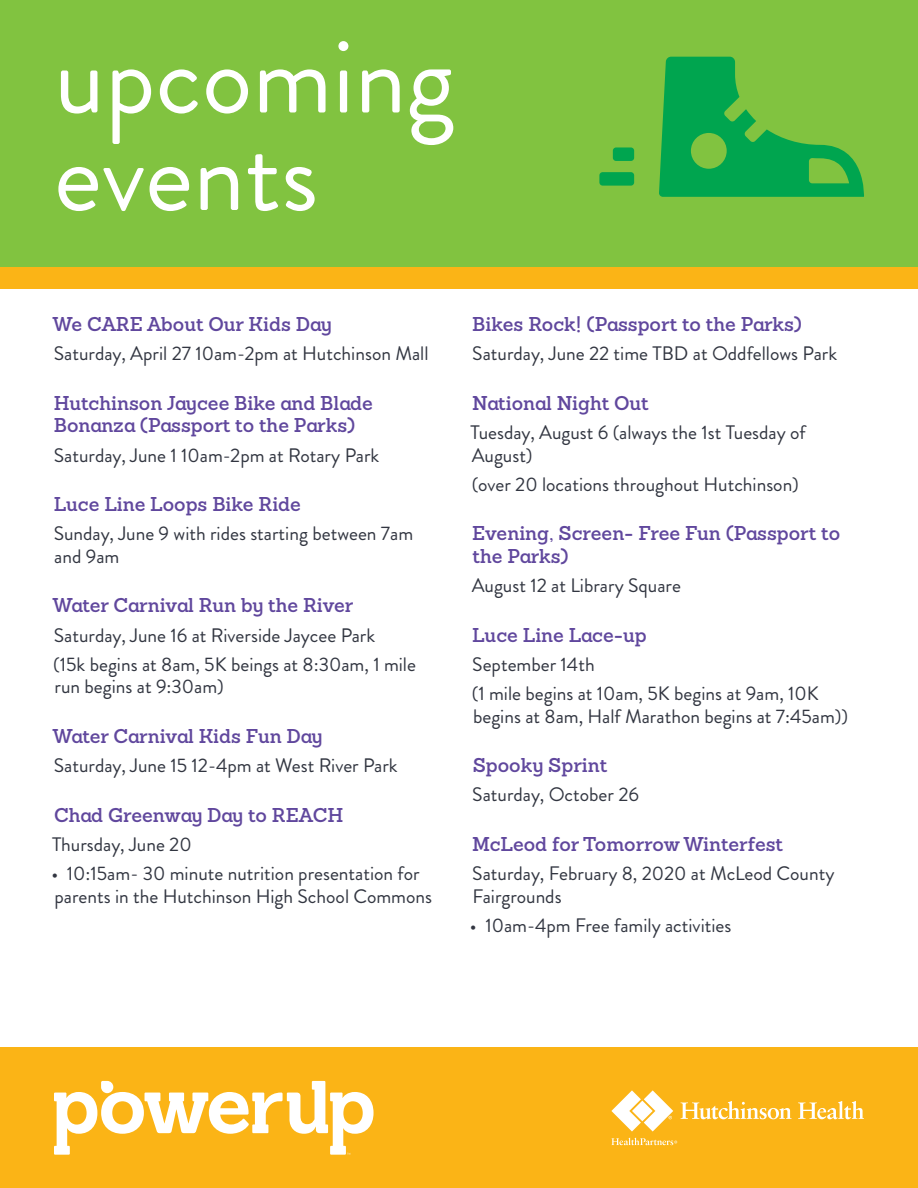
<style>
.page{position:relative;width:918px;height:1188px;background:#fff}
.page>*{position:absolute;margin:0;border:0;box-sizing:border-box;transform-origin:0 0}
.t1{font:105px/97.5px "Brandon Grotesque";color:#fff}
.t2{font:19.5px/22.5px "Brandon Grotesque";color:#323641}
.t3{font:600 19.5px/22.5px "HP Sanchez";color:#60479d}
</style>
<div class="page">
<div style="left:0;top:0;width:918px;height:270px;background:#81c340"></div>
<div style="left:0;top:267px;width:918px;height:22px;background:#fbb416"></div>
<div style="left:0;top:1048px;width:918px;height:140px;background:#fbb416"></div>
<svg style="left:54px;top:1081px;width:320px;height:74px"></svg>
<svg style="left:681px;top:1101px;width:111px;height:18px"></svg>
<svg style="left:798px;top:1101px;width:66px;height:18px"></svg>
<svg style="left:611px;top:1138px;width:66px;height:7px"></svg>
<svg style="left:611px;top:1090px;width:62px;height:42px"></svg>
<div style="left:613px;top:147px;width:21px;height:14px;background:#00a54f;border-radius:3px"></div>
<div style="left:599px;top:172px;width:35px;height:14px;background:#00a54f;border-radius:3px"></div>
<svg style="left:659px;top:57px;width:205px;height:140px"></svg>
<p class="t1" style="left:54px;top:29px;width:402px">upcoming events</p>
<p class="t3" style="left:53px;top:313px;width:281px">We CARE About Our Kids Day</p>
<p class="t2" style="left:54px;top:343px;width:376px">Saturday, April 27 10am-2pm at Hutchinson Mall</p>
<p class="t3" style="left:54px;top:392px;width:321px">Hutchinson Jaycee Bike and Blade<br>Bonanza (Passport to the Parks)</p>
<p class="t2" style="left:54px;top:444px;width:327px">Saturday, June 1 10am-2pm at Rotary Park</p>
<p class="t3" style="left:54px;top:493px;width:249px">Luce Line Loops Bike Ride</p>
<p class="t2" style="left:54px;top:523px;width:361px">Sunday, June 9 with rides starting between 7am and 9am</p>
<p class="t3" style="left:53px;top:594px;width:302px">Water Carnival Run by the River</p>
<p class="t2" style="left:54px;top:624px;width:323px">Saturday, June 16 at Riverside Jaycee Park</p>
<p class="t2" style="left:53px;top:653px;width:364px">(15k begins at 8am, 5K beings at 8:30am, 1 mile run begins at 9:30am)</p>
<p class="t3" style="left:53px;top:725px;width:272px">Water Carnival Kids Fun Day</p>
<p class="t2" style="left:54px;top:754px;width:345px">Saturday, June 15 12-4pm at West River Park</p>
<p class="t3" style="left:54px;top:803px;width:291px">Chad Greenway Day to REACH</p>
<p class="t2" style="left:52px;top:833px;width:141px">Thursday, June 20</p>
<p class="t2" style="left:51px;top:862px;width:382px">• 10:15am- 30 minute nutrition presentation for parents in the Hutchinson High School Commons</p>
<p class="t3" style="left:472px;top:313px;width:331px">Bikes Rock! (Passport to the Parks)</p>
<p class="t2" style="left:472px;top:343px;width:366px">Saturday, June 22 time TBD at Oddfellows Park</p>
<p class="t3" style="left:472px;top:392px;width:178px">National Night Out</p>
<p class="t2" style="left:471px;top:421px;width:337px">Tuesday, August 6 (always the 1st Tuesday of<br>August)</p>
<p class="t2" style="left:472px;top:473px;width:329px">(over 20 locations throughout Hutchinson)</p>
<p class="t3" style="left:472px;top:522px;width:369px">Evening, Screen- Free Fun (Passport to the Parks)</p>
<p class="t2" style="left:472px;top:574px;width:211px">August 12 at Library Square</p>
<p class="t3" style="left:472px;top:623px;width:176px">Luce Line Lace-up</p>
<p class="t2" style="left:472px;top:653px;width:124px">September 14th</p>
<p class="t2" style="left:472px;top:682px;width:378px">(1 mile begins at 10am, 5K begins at 9am, 10K begins at 8am, Half Marathon begins at 7:45am))</p>
<p class="t3" style="left:473px;top:754px;width:136px">Spooky Sprint</p>
<p class="t2" style="left:472px;top:784px;width:168px">Saturday, October 26</p>
<p class="t3" style="left:472px;top:833px;width:312px">McLeod for Tomorrow Winterfest</p>
<p class="t2" style="left:472px;top:862px;width:364px">Saturday, February 8, 2020 at McLeod County<br>Fairgrounds</p>
<p class="t2" style="left:470px;top:914px;width:263px">• 10am-4pm Free family activities</p>
</div>
